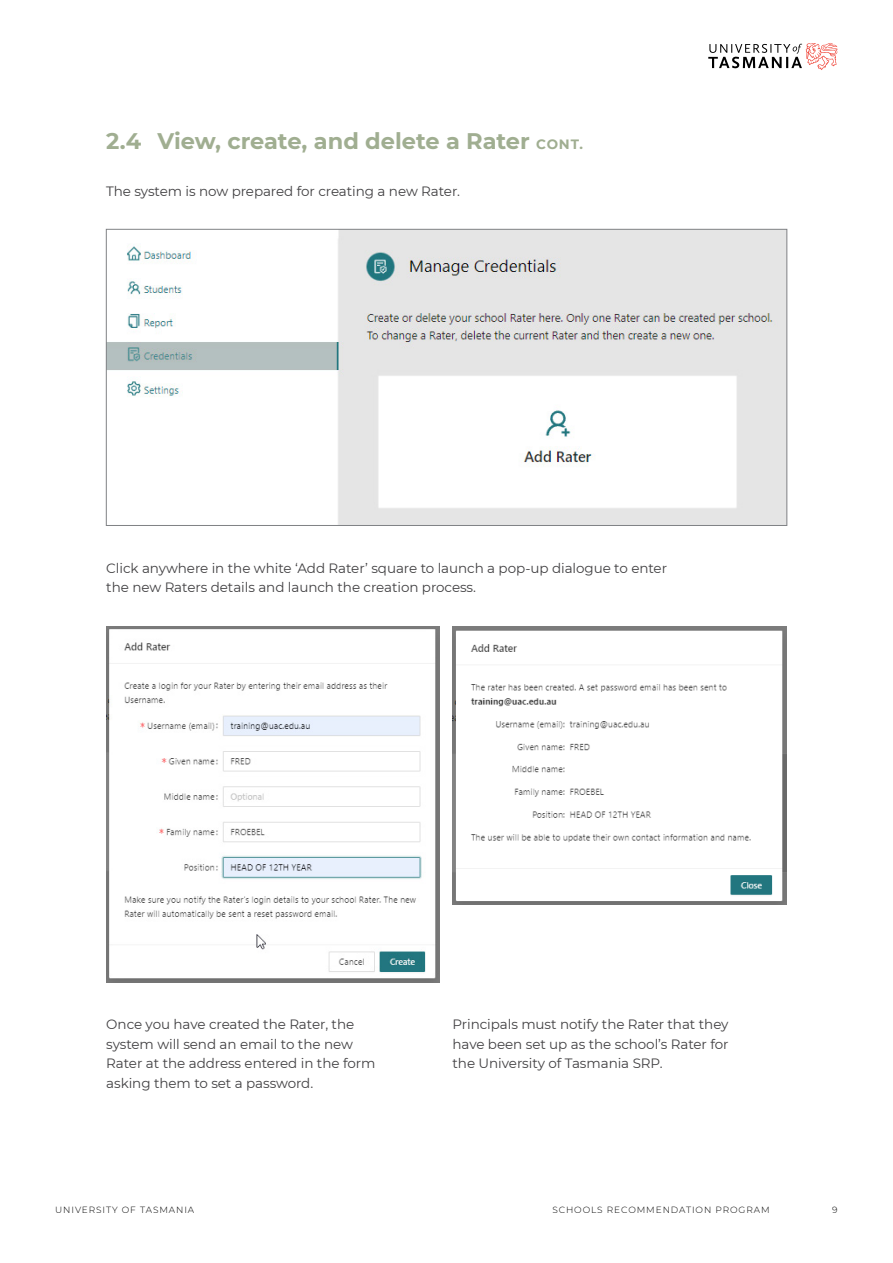
<style>
.page{position:relative;width:893px;height:1263px;background:#fff}
.page>*{position:absolute;margin:0;border:0;box-sizing:border-box;transform-origin:0 0}
.UTAS_Heading_2{font:700 22.5px "Montserrat";color:#a0ae91}
.Body_Copy_9pt{font:13.5px/19.5px "Montserrat";letter-spacing:-.005em;color:#414042}
.t1{font:300 9px "Montserrat";letter-spacing:.1em;color:#000}
.s1{font-size:13.5px}
</style>
<div class="page">
<svg style="left:708px;top:43px;width:130px;height:27px"></svg>
<img style="left:108px;top:231px;width:677px;height:293px">
<img style="left:106px;top:627px;width:333px;height:355px">
<img style="left:453px;top:627px;width:334px;height:278px">
<p class="UTAS_Heading_2" style="left:106px;top:125px;width:478px">2.4 View, create, and delete a Rater <span class="s1">CONT.</span></p>
<p class="Body_Copy_9pt" style="left:106px;top:181px;width:355px">The system is now prepared for creating a new Rater.</p>
<p class="Body_Copy_9pt" style="left:106px;top:558px;width:562px">Click anywhere in the white ‘Add Rater’ square to launch a pop-up dialogue to enter the new Raters details and launch the creation process.</p>
<p class="Body_Copy_9pt" style="left:106px;top:1014px;width:271px">Once you have created the Rater, the system will send an email to the new Rater at the address entered in the form asking them to set a password.</p>
<p class="Body_Copy_9pt" style="left:453px;top:1014px;width:278px;text-align:justify">Principals must notify the Rater that they have been set up as the school’s Rater for the University of Tasmania SRP.</p>
<p class="t1" style="left:55px;top:1204px;width:140px">UNIVERSITY OF TASMANIA</p>
<p class="t1" style="left:552px;top:1204px;width:219px">SCHOOLS RECOMMENDATION PROGRAM</p>
<p class="t1" style="left:832px;top:1204px;width:7px">9</p>
</div>
